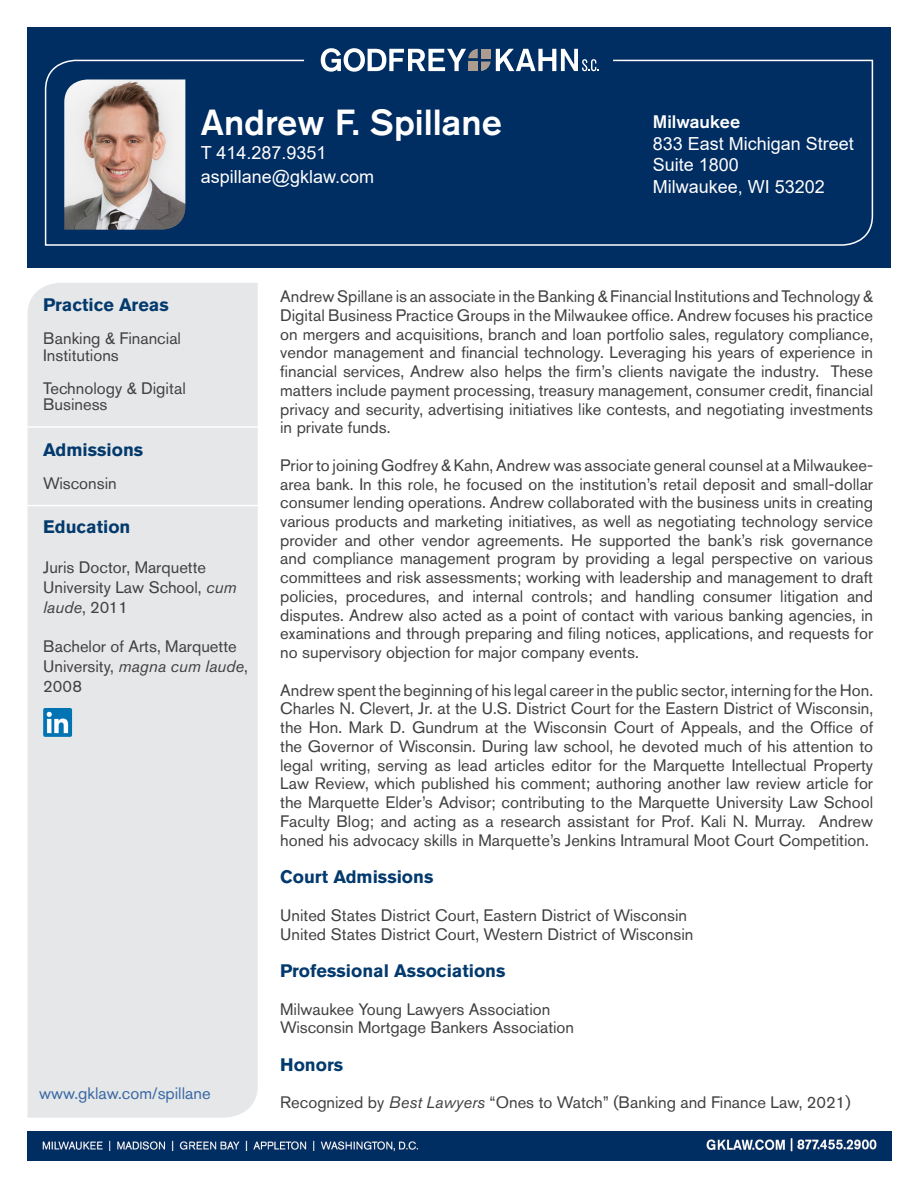
<style>
.page{position:relative;width:918px;height:1188px;background:#fff}
.page>*{position:absolute;margin:0;border:0;box-sizing:border-box;transform-origin:0 0}
.t1{font:500 36px "Akzidenz Grotesk Std";color:#fff}
.t2{font:18px/21.6px "Arial";color:#fff}
.t3{font:700 18px "Akzidenz Grotesk Std";color:#033a6d}
.t4{font:500 18px "Akzidenz Grotesk Std";color:#fff}
.t5{font:16.5px/18.8px "Akzidenz Grotesk Std";color:#414042}
.t6{font:16.5px "Akzidenz Grotesk Std";color:#3a68a5}
.s1{font-style:italic}
</style>
<div class="page">
<div style="left:27px;top:27px;width:864px;height:241px;background:#002d62"></div>
<svg style="left:321px;top:48px;width:257px;height:11px"></svg>
<svg style="left:44px;top:59px;width:830px;height:187px"></svg>
<img style="left:64px;top:80px;width:121px;height:150px">
<div style="left:27px;top:283px;width:231px;height:835px;background:#e6e7e8"></div>
<hr style="left:18px;top:426px;width:243px;height:2px;background:#fff">
<hr style="left:19px;top:505px;width:243px;height:1px;background:#fff">
<img style="left:43px;top:708px;width:29px;height:29px">
<img style="left:27px;top:1132px;width:864px;height:29px">
<h1 class="t1" style="left:201px;top:100px;width:303px">Andrew F. Spillane</h1>
<p class="t2" style="left:201px;top:140px;width:175px;line-height:24px">T 414.287.9351 aspillane@gklaw.com</p>
<p class="t4" style="left:653px;top:111px;width:89px">Milwaukee</p>
<p class="t2" style="left:653px;top:133px;width:202px">833 East Michigan Street<br>Suite 1800<br>Milwaukee, WI 53202</p>
<p class="t3" style="left:43px;top:295px;width:127px">Practice Areas</p>
<p class="t5" style="left:43px;top:330px;width:139px;line-height:16.5px">Banking &amp; Financial<br>Institutions</p>
<p class="t5" style="left:43px;top:380px;width:144px;line-height:16.5px">Technology &amp; Digital<br>Business</p>
<p class="t3" style="left:43px;top:439px;width:102px">Admissions</p>
<p class="t5" style="left:43px;top:474px;width:75px">Wisconsin</p>
<p class="t3" style="left:43px;top:517px;width:89px">Education</p>
<p class="t5" style="left:43px;top:557px;width:195px;line-height:19.8px">Juris Doctor, Marquette<br>University Law School, <span class="s1">cum laude</span>, 2011</p>
<p class="t5" style="left:43px;top:636px;width:206px;line-height:19.8px">Bachelor of Arts, Marquette<br>University, <span class="s1">magna cum laude</span>,<br>2008</p>
<p class="t6" style="left:39px;top:1084px;width:173px">www.gklaw.com/spillane</p>
<p class="t5" style="left:280px;top:287px;width:594px;text-align:justify">Andrew Spillane is an associate in the Banking &amp; Financial Institutions and Technology &amp; Digital Business Practice Groups in the Milwaukee office. Andrew focuses his practice on mergers and acquisitions, branch and loan portfolio sales, regulatory compliance, vendor management and financial technology. Leveraging his years of experience in financial services, Andrew also helps the firm’s clients navigate the industry. These matters include payment processing, treasury management, consumer credit, financial privacy and security, advertising initiatives like contests, and negotiating investments in private funds.</p>
<p class="t5" style="left:280px;top:456px;width:595px;text-align:justify">Prior to joining Godfrey &amp; Kahn, Andrew was associate general counsel at a Milwaukee&shy;area bank. In this role, he focused on the institution’s retail deposit and small-dollar consumer lending operations. Andrew collaborated with the business units in creating various products and marketing initiatives, as well as negotiating technology service provider and other vendor agreements. He supported the bank’s risk governance and compliance management program by providing a legal perspective on various committees and risk assessments; working with leadership and management to draft policies, procedures, and internal controls; and handling consumer litigation and disputes. Andrew also acted as a point of contact with various banking agencies, in examinations and through preparing and filing notices, applications, and requests for no supervisory objection for major company events.</p>
<p class="t5" style="left:280px;top:680px;width:595px;text-align:justify">Andrew spent the beginning of his legal career in the public sector, interning for the Hon.<br>Charles N. Clevert, Jr. at the U.S. District Court for the Eastern District of Wisconsin, the Hon. Mark D. Gundrum at the Wisconsin Court of Appeals, and the Office of the Governor of Wisconsin. During law school, he devoted much of his attention to legal writing, serving as lead articles editor for the Marquette Intellectual Property Law Review, which published his comment; authoring another law review article for the Marquette Elder’s Advisor; contributing to the Marquette University Law School Faculty Blog; and acting as a research assistant for Prof. Kali N. Murray. Andrew honed his advocacy skills in Marquette’s Jenkins Intramural Moot Court Competition.</p>
<p class="t3" style="left:280px;top:867px;width:155px">Court Admissions</p>
<p class="t5" style="left:280px;top:906px;width:415px">United States District Court, Eastern District of Wisconsin<br>United States District Court, Western District of Wisconsin</p>
<p class="t3" style="left:280px;top:960px;width:227px">Professional Associations</p>
<p class="t5" style="left:280px;top:999px;width:295px">Milwaukee Young Lawyers Association<br>Wisconsin Mortgage Bankers Association</p>
<p class="t3" style="left:280px;top:1054px;width:65px">Honors</p>
<p class="t5" style="left:280px;top:1093px;width:572px">Recognized by <span class="s1">Best Lawyers</span> “Ones to Watch” (Banking and Finance Law, 2021)</p>
</div>
